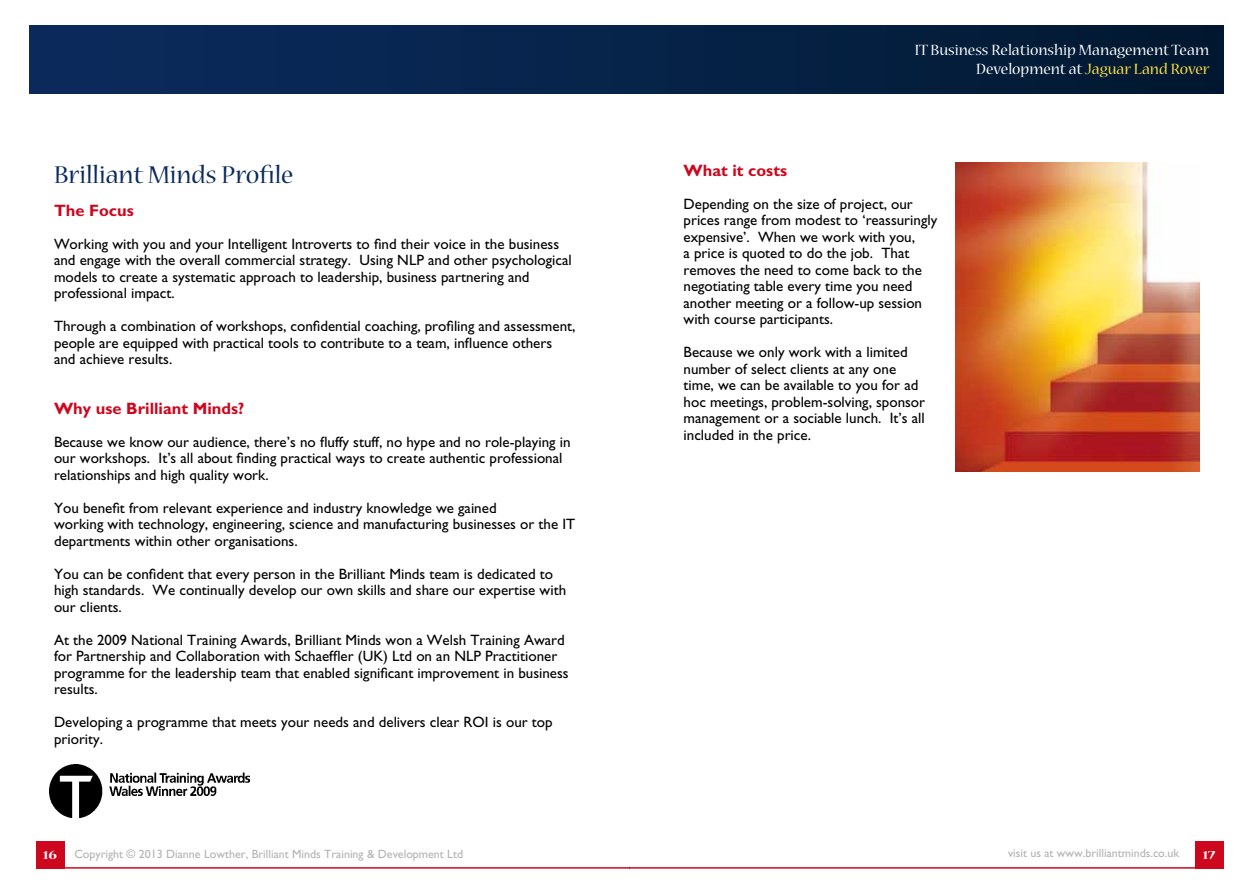
<style>
.page{position:relative;width:1259px;height:893px;background:#fff}
.page>*{position:absolute;margin:0;border:0;box-sizing:border-box;transform-origin:0 0}
.t1{font:27px "Nueva";color:#0b295a}
.t2{font:16.5px/19.8px "Nueva";color:#fff;text-align:right}
.t3{font:700 16.5px "Gill Sans";color:#cd071e}
.t4{font:15px/16.5px "Gill Sans";color:#000}
.t5{font:700 expanded 13.5px "Nueva";color:#fff}
.t6{font:12px "Gill Sans";color:#b1b3b4}
.s1{color:#ffe147}
</style>
<div class="page">
<div style="left:36px;top:841px;width:28px;height:28px;background:#cd071e"></div>
<hr style="left:62px;top:867px;width:567px;height:2px;background:#cd071e">
<div style="left:30px;top:25px;width:599px;height:68px;background:#092754"></div>
<div style="left:1194px;top:841px;width:29px;height:28px;background:#cd071e"></div>
<hr style="left:629px;top:867px;width:581px;height:2px;background:#cd071e">
<div style="left:629px;top:25px;width:594px;height:68px;background:#041e3c"></div>
<img style="left:955px;top:163px;width:244px;height:309px">
<img style="left:50px;top:764px;width:200px;height:53px">
<h1 class="t1" style="left:54px;top:162px;width:241px">Brilliant Minds Profile</h1>
<p class="t3" style="left:54px;top:201px;width:81px">The Focus</p>
<p class="t4" style="left:54px;top:236px;width:519px">Working with you and your Intelligent Introverts to find their voice in the business and engage with the overall commercial strategy. Using NLP and other psychological models to create a systematic approach to leadership, business partnering and professional impact.</p>
<p class="t4" style="left:54px;top:318px;width:523px">Through a combination of workshops, confidential coaching, profiling and assessment, people are equipped with practical tools to contribute to a team, influence others and achieve results.</p>
<p class="t3" style="left:54px;top:399px;width:192px">Why use Brilliant Minds?</p>
<p class="t4" style="left:54px;top:434px;width:518px">Because we know our audience, there’s no fluffy stuff, no hype and no role-playing in our workshops. It’s all about finding practical ways to create authentic professional relationships and high quality work.</p>
<p class="t4" style="left:54px;top:500px;width:523px">You benefit from relevant experience and industry knowledge we gained<br>working with technology, engineering, science and manufacturing businesses or the IT departments within other organisations.</p>
<p class="t4" style="left:54px;top:566px;width:513px">You can be confident that every person in the Brilliant Minds team is dedicated to high standards. We continually develop our own skills and share our expertise with our clients.</p>
<p class="t4" style="left:54px;top:632px;width:516px">At the 2009 National Training Awards, Brilliant Minds won a Welsh Training Award for Partnership and Collaboration with Schaeffler (UK) Ltd on an NLP Practitioner programme for the leadership team that enabled significant improvement in business results.</p>
<p class="t4" style="left:54px;top:714px;width:500px">Developing a programme that meets your needs and delivers clear ROI is our top priority.</p>
<p class="t2" style="left:914px;top:41px;width:296px">IT Business Relationship Management Team<br>Development at <span class="s1">Jaguar Land Rover</span></p>
<p class="t3" style="left:683px;top:161px;width:105px">What it costs</p>
<p class="t4" style="left:683px;top:196px;width:255px">Depending on the size of project, our prices range from modest to ‘reassuringly expensive’. When we work with you,<br>a price is quoted to do the job. That removes the need to come back to the negotiating table every time you need another meeting or a follow-up session with course participants.</p>
<p class="t4" style="left:683px;top:344px;width:243px">Because we only work with a limited number of select clients at any one time, we can be available to you for ad hoc meetings, problem-solving, sponsor management or a sociable lunch. It’s all included in the price.</p>
<p class="t6" style="left:74px;top:847px;width:390px">Copyright © 2013 Dianne Lowther, Brilliant Minds Training &amp; Development Ltd</p>
<p class="t6" style="left:1008px;top:846px;width:173px">visit us at www.brilliantminds.co.uk</p>
<p class="t5" style="left:43px;top:848px;width:15px">16</p>
<p class="t5" style="left:1202px;top:848px;width:14px">17</p>
</div>
